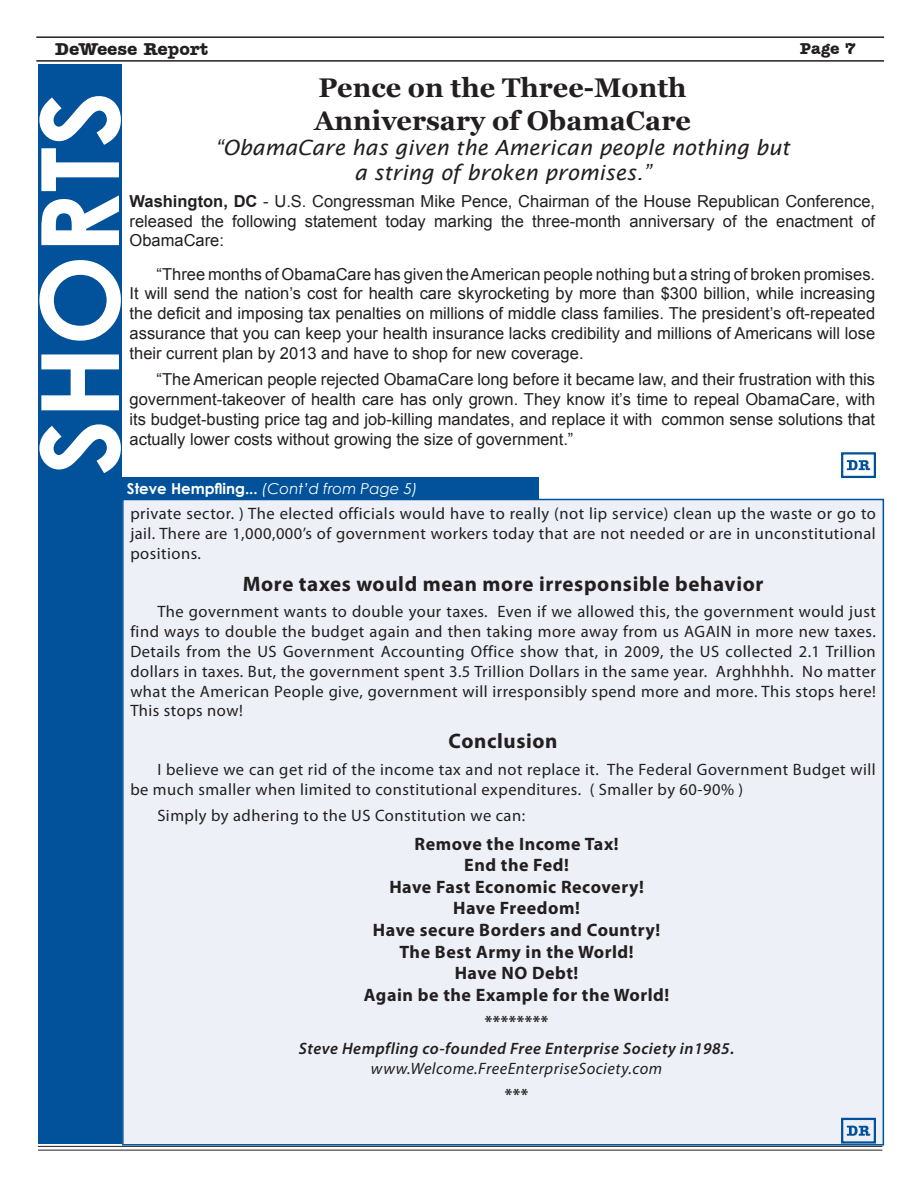
<style>
.page{position:relative;width:918px;height:1188px;background:#fff}
.page>*{position:absolute;margin:0;border:0;box-sizing:border-box;transform-origin:0 0}
.t1{font:700 108px "Century Gothic";color:#fff}
.t2{font:700 27px/32.4px "Georgia";color:#231f20}
.t3{font:italic 21px/25.2px "Lucida Sans";color:#231f20;text-align:center}
.t4{font:700 21px "Myriad Pro";letter-spacing:.03em;color:#231f20}
.t5{font:700 18px/21.6px "Myriad Pro";letter-spacing:.03em;color:#231f20;text-align:center}
.t6{font:700 18px "Amer Typewriter IT Cby BT";color:#231f20}
.t7{font:16.5px/19.8px "Arial";color:#231f20;text-align:justify}
.t8{font:16.5px/19.8px "Myriad Pro";letter-spacing:.03em;color:#231f20;text-align:justify}
.t9{font:italic 600 16.5px "Myriad Pro";letter-spacing:.03em;color:#231f20}
.t10{font:italic 16.5px "Myriad Pro";letter-spacing:.03em;color:#231f20}
.t11{font:700 16.5px "Myriad Pro";color:#231f20}
.t12{font:700 16.5px "Amer Typewriter IT Cby BT";color:#231f20}
.t13{font:700 15px "Century Gothic";color:#fff}
.s1{font-weight:700}
.s2{font-weight:400;font-style:italic}
</style>
<div class="page">
<div style="left:123px;top:500px;width:760px;height:645px;background:#edf0f7"></div>
<div style="left:38px;top:64px;width:84px;height:1080px;background:#01529a"></div>
<div style="left:841px;top:1118px;width:35px;height:26px;border:2px solid #01529a"></div>
<svg style="left:847px;top:1126px;width:23px;height:10px"></svg>
<div style="left:120px;top:477px;width:419px;height:23px;background:#01529a"></div>
<div style="left:841px;top:452px;width:35px;height:26px;border:2px solid #01529a"></div>
<svg style="left:847px;top:460px;width:23px;height:10px"></svg>
<hr style="left:39px;top:1146px;width:843px;height:1px;background:#231f20">
<hr style="left:39px;top:1150px;width:843px;height:1px;background:#231f20">
<hr style="left:37px;top:36px;width:846px;height:2px;background:#231f20">
<hr style="left:37px;top:60px;width:846px;height:2px;background:#231f20">
<p class="t6" style="left:55px;top:37px;width:155px">DeWeese Report</p>
<p class="t12" style="left:800px;top:38px;width:41px">Page</p>
<h2 class="t2" style="left:314px;top:72px;width:378px">Pence on the Three-Month<br>Anniversary of ObamaCare</h2>
<p class="t3" style="left:215px;top:135px;width:576px">“ObamaCare has given the American people nothing but a string of broken promises.”</p>
<p class="t7" style="left:130px;top:191px;width:747px"><span class="s1">Washington, DC</span> - U.S. Congressman Mike Pence, Chairman of the House Republican Conference, released the following statement today marking the three-month anniversary of the enactment of ObamaCare:</p>
<p class="t7" style="left:130px;top:264px;width:747px;text-indent:27px">“Three months of ObamaCare has given the American people nothing but a string of broken promises.<br>It will send the nation’s cost for health care skyrocketing by more than $300 billion, while increasing the deficit and imposing tax penalties on millions of middle class families. The president’s oft-repeated assurance that you can keep your health insurance lacks credibility and millions of Americans will lose their current plan by 2013 and have to shop for new coverage.</p>
<p class="t7" style="left:130px;top:370px;width:747px;text-indent:27px">“The American people rejected ObamaCare long before it became law, and their frustration with this government-takeover of health care has only grown. They know it’s time to repeal ObamaCare, with its budget-busting price tag and job-killing mandates, and replace it with common sense solutions that actually lower costs without growing the size of government.”</p>
<p class="t13" style="left:127px;top:477px;width:292px">Steve Hempfling... <span class="s2">(Cont’d from Page 5)</span></p>
<h1 class="t1" style="left:-2px;top:475px;width:386px;rotate:-90deg">Shorts</h1>
<p class="t8" style="left:130px;top:504px;width:747px">private sector. ) The elected officials would have to really (not lip service) clean up the waste or go to jail. There are 1,000,000’s of government workers today that are not needed or are in unconstitutional positions.</p>
<p class="t4" style="left:243px;top:570px;width:522px">More taxes would mean more irresponsible behavior</p>
<p class="t8" style="left:130px;top:602px;width:747px;text-indent:27px">The government wants to double your taxes. Even if we allowed this, the government would just find ways to double the budget again and then taking more away from us AGAIN in more new taxes.<br>Details from the US Government Accounting Office show that, in 2009, the US collected 2.1 Trillion dollars in taxes. But, the government spent 3.5 Trillion Dollars in the same year. Arghhhhh. No matter what the American People give, government will irresponsibly spend more and more. This stops here!<br>This stops now!</p>
<p class="t4" style="left:449px;top:728px;width:110px">Conclusion</p>
<p class="t8" style="left:130px;top:759px;width:747px;text-indent:27px">I believe we can get rid of the income tax and not replace it. The Federal Government Budget will be much smaller when limited to constitutional expenditures. ( Smaller by 60-90% )</p>
<p class="t8" style="left:157px;top:806px;width:369px">Simply by adhering to the US Constitution we can:</p>
<p class="t5" style="left:364px;top:832px;width:307px">Remove the Income Tax!<br>End the Fed!<br>Have Fast Economic Recovery!<br>Have Freedom!<br>Have secure Borders and Country!<br>The Best Army in the World!<br>Have NO Debt!<br>Again be the Example for the World!</p>
<p class="t11" style="left:485px;top:1011px;width:65px">********</p>
<p class="t9" style="left:299px;top:1038px;width:437px">Steve Hempfling co-founded Free Enterprise Society in1985.</p>
<p class="t10" style="left:371px;top:1058px;width:293px">www.Welcome.FreeEnterpriseSociety.com</p>
<p class="t11" style="left:505px;top:1084px;width:25px">***</p>
</div>
